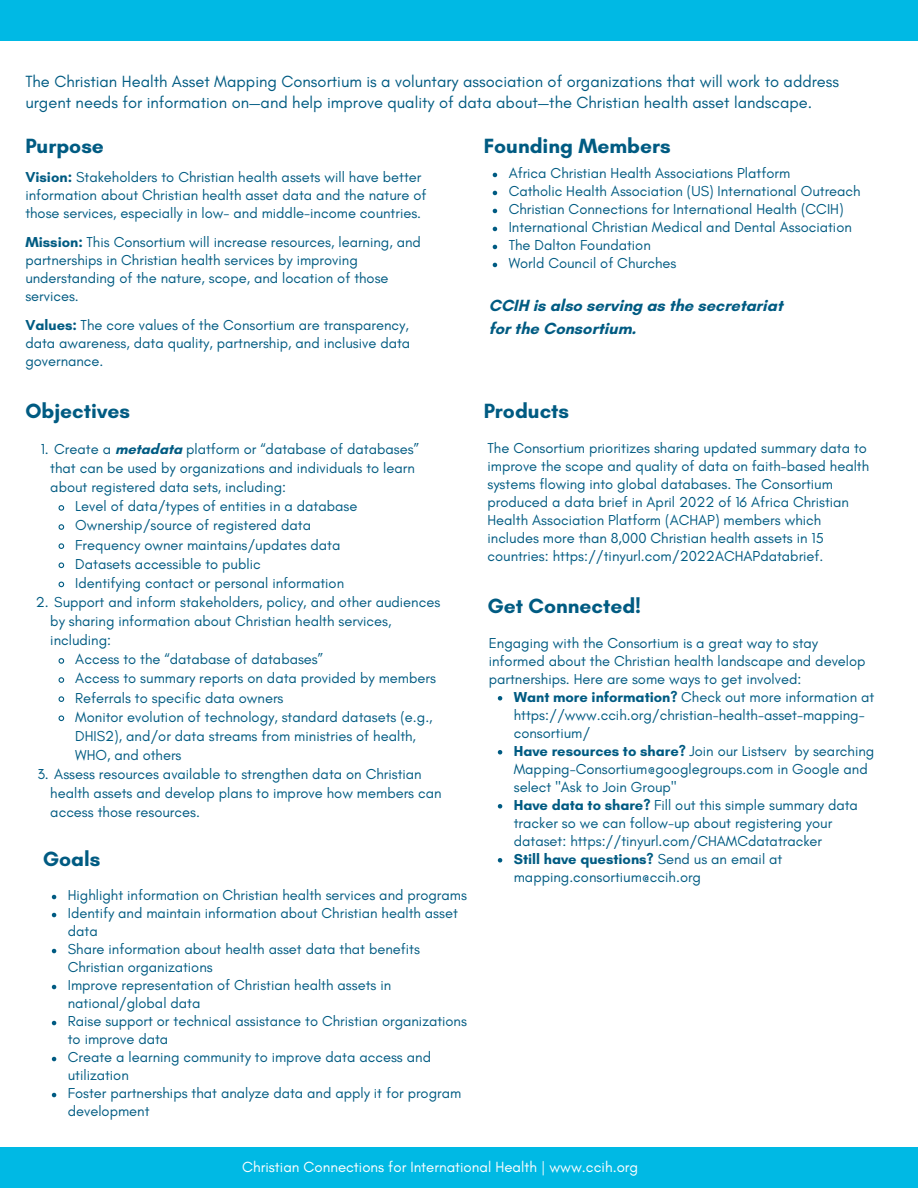
<style>
.page{position:relative;width:918px;height:1188px;background:#fff}
.page>*{position:absolute;margin:0;border:0;box-sizing:border-box;transform-origin:0 0}
.t1{font:700 21px "Glacial Indifference";color:#005b82}
.t2{font:16.5px/20.2px "Glacial Indifference";color:#005b82}
.t3{font:700 16.5px/22.5px "Glacial Indifference";color:#005b82}
.t4{font:15px "Glacial Indifference";color:#fff}
.t5{font:14.7px/18px "Glacial Indifference";color:#005b82}
.s1{font-weight:700}
</style>
<div class="page">
<div style="left:0;top:0;width:918px;height:41px;background:#00b9e4"></div>
<div style="left:0;top:1147px;width:918px;height:41px;background:#00b9e4"></div>
<svg style="left:52px;top:895px;width:4px;height:4px"></svg>
<svg style="left:52px;top:913px;width:4px;height:4px"></svg>
<svg style="left:52px;top:949px;width:4px;height:4px"></svg>
<svg style="left:52px;top:985px;width:4px;height:4px"></svg>
<svg style="left:52px;top:1021px;width:4px;height:4px"></svg>
<svg style="left:52px;top:1057px;width:4px;height:4px"></svg>
<svg style="left:52px;top:1093px;width:4px;height:4px"></svg>
<svg style="left:58px;top:505px;width:7px;height:6px"></svg>
<svg style="left:58px;top:524px;width:7px;height:6px"></svg>
<svg style="left:58px;top:543px;width:7px;height:6px"></svg>
<svg style="left:58px;top:562px;width:7px;height:7px"></svg>
<svg style="left:58px;top:581px;width:7px;height:7px"></svg>
<svg style="left:58px;top:658px;width:7px;height:6px"></svg>
<svg style="left:58px;top:677px;width:7px;height:6px"></svg>
<svg style="left:58px;top:696px;width:7px;height:6px"></svg>
<svg style="left:58px;top:715px;width:7px;height:7px"></svg>
<svg style="left:493px;top:173px;width:4px;height:4px"></svg>
<svg style="left:493px;top:191px;width:4px;height:4px"></svg>
<svg style="left:493px;top:209px;width:4px;height:4px"></svg>
<svg style="left:493px;top:227px;width:4px;height:4px"></svg>
<svg style="left:493px;top:245px;width:4px;height:4px"></svg>
<svg style="left:493px;top:263px;width:4px;height:4px"></svg>
<svg style="left:498px;top:696px;width:4px;height:5px"></svg>
<svg style="left:498px;top:750px;width:4px;height:5px"></svg>
<svg style="left:498px;top:804px;width:4px;height:5px"></svg>
<svg style="left:498px;top:858px;width:4px;height:5px"></svg>
<p class="t2" style="left:25px;top:71px;width:815px">The Christian Health Asset Mapping Consortium is a voluntary association of organizations that will work to address urgent needs for information on—and help improve quality of data about—the Christian health asset landscape.</p>
<h1 class="t1" style="left:25px;top:133px;width:80px">Purpose</h1>
<p class="t5" style="left:25px;top:167px;width:403px"><span class="s1">Vision:</span> Stakeholders to Christian health assets will have better information about Christian health asset data and the nature of those services, especially in low- and middle-income countries.</p>
<p class="t5" style="left:25px;top:233px;width:397px"><span class="s1">Mission:</span> This Consortium will increase resources, learning, and partnerships in Christian health services by improving understanding of the nature, scope, and location of those services.</p>
<p class="t5" style="left:25px;top:316px;width:386px;text-align:justify"><span class="s1">Values:</span> The core values of the Consortium are transparency, data awareness, data quality, partnership, and inclusive data governance.</p>
<h1 class="t1" style="left:25px;top:398px;width:106px">Objectives</h1>
<p class="t5" style="left:41px;top:440px;width:380px">1. Create a <span class="s1">metadata</span> platform or “database of databases”</p>
<p class="t5" style="left:50px;top:459px;width:366px">that can be used by organizations and individuals to learn</p>
<p class="t5" style="left:50px;top:478px;width:237px">about registered data sets, including:</p>
<p class="t5" style="left:75px;top:497px;width:284px">Level of data/types of entities in a database</p>
<p class="t5" style="left:75px;top:516px;width:237px">Ownership/source of registered data</p>
<p class="t5" style="left:75px;top:535px;width:267px">Frequency owner maintains/updates data</p>
<p class="t5" style="left:75px;top:555px;width:187px">Datasets accessible to public</p>
<p class="t5" style="left:75px;top:574px;width:270px">Identifying contact or personal information</p>
<p class="t5" style="left:36px;top:593px;width:406px">2. Support and inform stakeholders, policy, and other audiences</p>
<p class="t5" style="left:50px;top:612px;width:343px">by sharing information about Christian health services,</p>
<p class="t5" style="left:50px;top:631px;width:62px">including:</p>
<p class="t5" style="left:75px;top:650px;width:249px">Access to the “database of databases”</p>
<p class="t5" style="left:75px;top:669px;width:362px">Access to summary reports on data provided by members</p>
<p class="t5" style="left:75px;top:688px;width:210px">Referrals to specific data owners</p>
<p class="t5" style="left:75px;top:708px;width:359px">Monitor evolution of technology, standard datasets (e.g.,</p>
<p class="t5" style="left:75px;top:727px;width:342px">DHIS2), and/or data streams from ministries of health,</p>
<p class="t5" style="left:75px;top:746px;width:108px">WHO, and others</p>
<p class="t5" style="left:50px;top:764px;width:393px;line-height:19.2px;text-indent:-13px">3. Assess resources available to strengthen data on Christian health assets and develop plans to improve how members can access those resources.</p>
<h1 class="t1" style="left:43px;top:846px;width:59px">Goals</h1>
<p class="t5" style="left:68px;top:886px;width:401px">Highlight information on Christian health services and programs Identify and maintain information about Christian health asset data<br>Share information about health asset data that benefits Christian organizations<br>Improve representation of Christian health assets in national/global data<br>Raise support or technical assistance to Christian organizations to improve data<br>Create a learning community to improve data access and utilization<br>Foster partnerships that analyze data and apply it for program development</p>
<h1 class="t1" style="left:484px;top:133px;width:189px">Founding Members</h1>
<p class="t5" style="left:509px;top:164px;width:354px">Africa Christian Health Associations Platform<br>Catholic Health Association (US) International Outreach Christian Connections for International Health (CCIH)<br>International Christian Medical and Dental Association The Dalton Foundation<br>World Council of Churches</p>
<p class="t3" style="left:489px;top:294px;width:295px">CCIH is also serving as the secretariat for the Consortium.</p>
<h1 class="t1" style="left:484px;top:398px;width:87px">Products</h1>
<p class="t5" style="left:488px;top:439px;width:383px">The Consortium prioritizes sharing updated summary data to improve the scope and quality of data on faith-based health systems flowing into global databases. The Consortium produced a data brief in April 2022 of 16 Africa Christian Health Association Platform (ACHAP) members which includes more than 8,000 Christian health assets in 15 countries: https://tinyurl.com/2022ACHAPdatabrief.</p>
<h1 class="t1" style="left:488px;top:593px;width:155px">Get Connected!</h1>
<p class="t5" style="left:489px;top:633px;width:378px">Engaging with the Consortium is a great way to stay informed about the Christian health landscape and develop partnerships. Here are some ways to get involved:</p>
<p class="t5" style="left:514px;top:687px;width:362px"><span class="s1">Want more information?</span> Check out more information at https://www.ccih.org/christian-health-asset-mapping&shy;consortium/<br><span class="s1">Have resources to share?</span> Join our Listserv by searching Mapping-Consortium@googlegroups.com in Google and select "Ask to Join Group"<br><span class="s1">Have data to share?</span> Fill out this simple summary data tracker so we can follow-up about registering your dataset: https://tinyurl.com/CHAMCdatatracker<br><span class="s1">Still have questions?</span> Send us an email at mapping.consortium@ccih.org</p>
<p class="t4" style="left:242px;top:1158px;width:397px">Christian Connections for International Health | www.ccih.org</p>
</div>
